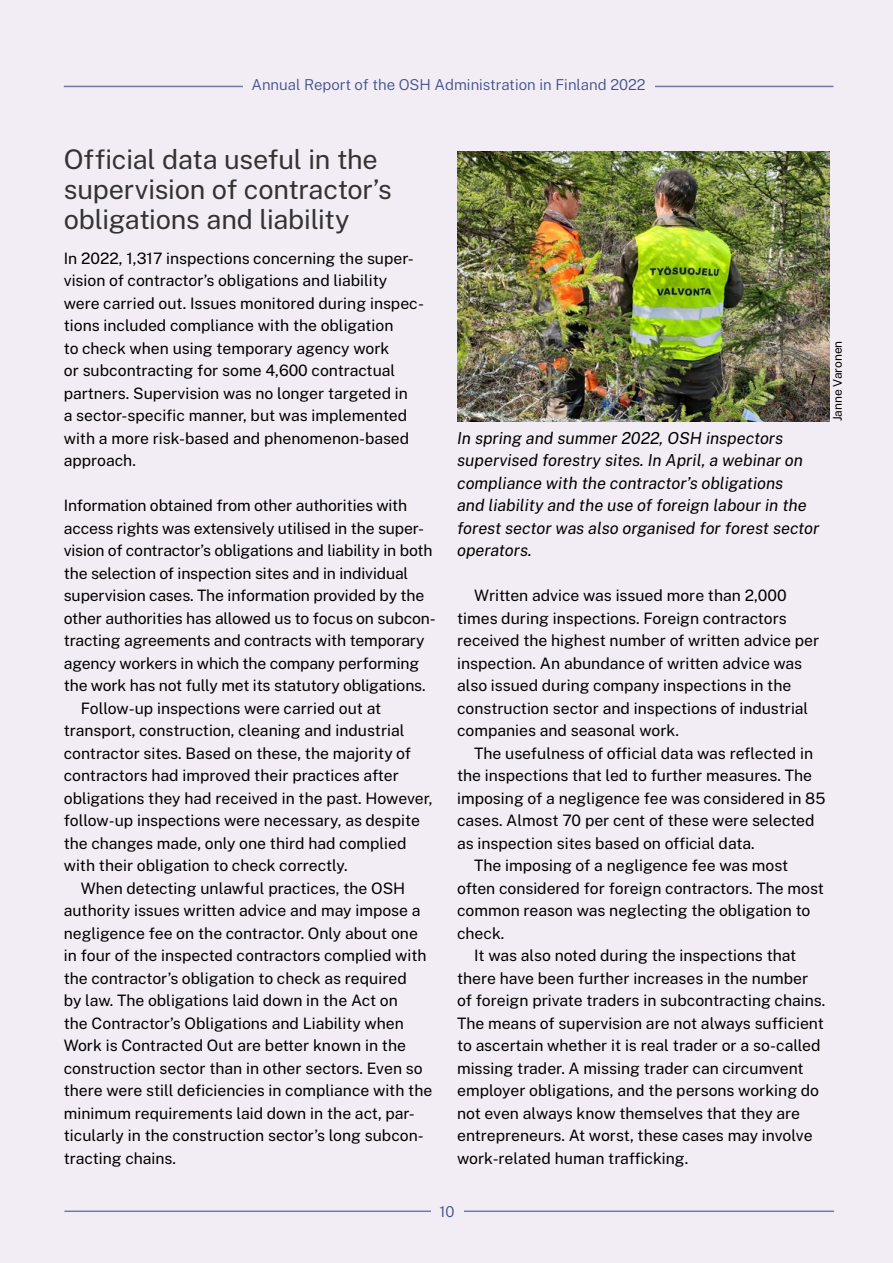
<style>
.page{position:relative;width:893px;height:1263px;background:#f2ecf4}
.page>*{position:absolute;margin:0;border:0;box-sizing:border-box;transform-origin:0 0}
.Otsikko_h3_ei_sis_mu{font:27px/30px "Public Sans";letter-spacing:-.01em;color:#333}
.t1{font:italic 16.5px/22.5px "Public Sans";color:#000}
.Leipis{font:15.75px/22.5px "Public Sans";color:#000}
.Alkuleipis_ylavali{font:15.75px/22.5px "Public Sans";letter-spacing:-.01em;color:#000}
.Alkuleipis{font:15.75px/22.5px "Public Sans";color:#000}
.t2{font:300 15px "Public Sans";color:#3e508a}
.t3{font:12px "Public Sans";color:#000}
</style>
<div class="page">
<hr style="left:64px;top:86px;width:769px;height:1px;background:#6e7ca7">
<div style="left:243px;top:68px;width:411px;height:34px;background:#f2ecf4"></div>
<hr style="left:64px;top:1210px;width:770px;height:2px;background:#6e7ca7">
<div style="left:431px;top:1194px;width:32px;height:35px;background:#f2ecf4"></div>
<img style="left:457px;top:151px;width:372px;height:270px">
<p class="t2" style="left:251px;top:75px;width:396px">Annual Report of the OSH Administration in Finland 2022</p>
<h3 class="Otsikko_h3_ei_sis_mu" style="left:64px;top:143px;width:329px">Official data useful in the supervision of contractor’s obligations and liability</h3>
<p class="Alkuleipis" style="left:64px;top:246px;width:362px">In 2022, 1,317 inspections concerning the super&shy;vision of contractor’s obligations and liability were carried out. Issues monitored during inspec&shy;tions included compliance with the obligation<br>to check when using temporary agency work<br>or subcontracting for some 4,600 contractual partners. Supervision was no longer targeted in<br>a sector-specific manner, but was implemented with a more risk-based and phenomenon-based approach.</p>
<p class="Alkuleipis_ylavali" style="left:64px;top:494px;width:373px">Information obtained from other authorities with access rights was extensively utilised in the super&shy;vision of contractor’s obligations and liability in both the selection of inspection sites and in individual supervision cases. The information provided by the other authorities has allowed us to focus on subcon&shy;tracting agreements and contracts with temporary agency workers in which the company performing the work has not fully met its statutory obligations.</p>
<p class="Leipis" style="left:64px;top:696px;width:370px;text-indent:17px">Follow-up inspections were carried out at transport, construction, cleaning and industrial contractor sites. Based on these, the majority of contractors had improved their practices after obligations they had received in the past. However, follow-up inspections were necessary, as despite the changes made, only one third had complied with their obligation to check correctly.</p>
<p class="Leipis" style="left:64px;top:876px;width:370px;text-indent:17px">When detecting unlawful practices, the OSH authority issues written advice and may impose a negligence fee on the contractor. Only about one in four of the inspected contractors complied with the contractor’s obligation to check as required<br>by law. The obligations laid down in the Act on<br>the Contractor’s Obligations and Liability when Work is Contracted Out are better known in the construction sector than in other sectors. Even so there were still deficiencies in compliance with the minimum requirements laid down in the act, par&shy;ticularly in the construction sector’s long subcon&shy;tracting chains.</p>
<p class="t1" style="left:457px;top:426px;width:364px">In spring and summer 2022, OSH inspectors supervised forestry sites. In April, a webinar on compliance with the contractor’s obligations<br>and liability and the use of foreign labour in the forest sector was also organised for forest sector operators.</p>
<p class="t3" style="left:829px;top:421px;width:82px;rotate:-90deg">Janne Varonen</p>
<p class="Leipis" style="left:457px;top:584px;width:364px;text-indent:17px">Written advice was issued more than 2,000 times during inspections. Foreign contractors received the highest number of written advice per inspection. An abundance of written advice was also issued during company inspections in the construction sector and inspections of industrial companies and seasonal work.</p>
<p class="Leipis" style="left:457px;top:741px;width:370px;text-indent:17px">The usefulness of official data was reflected in the inspections that led to further measures. The imposing of a negligence fee was considered in 85 cases. Almost 70 per cent of these were selected as inspection sites based on official data.</p>
<p class="Leipis" style="left:457px;top:854px;width:368px;text-indent:17px">The imposing of a negligence fee was most often considered for foreign contractors. The most common reason was neglecting the obligation to check.</p>
<p class="Leipis" style="left:457px;top:944px;width:370px;text-indent:17px">It was also noted during the inspections that there have been further increases in the number of foreign private traders in subcontracting chains.<br>The means of supervision are not always sufficient to ascertain whether it is real trader or a so-called missing trader. A missing trader can circumvent employer obligations, and the persons working do not even always know themselves that they are entrepreneurs. At worst, these cases may involve work-related human trafficking.</p>
<p class="t2" style="left:440px;top:1201px;width:17px">10</p>
</div>
